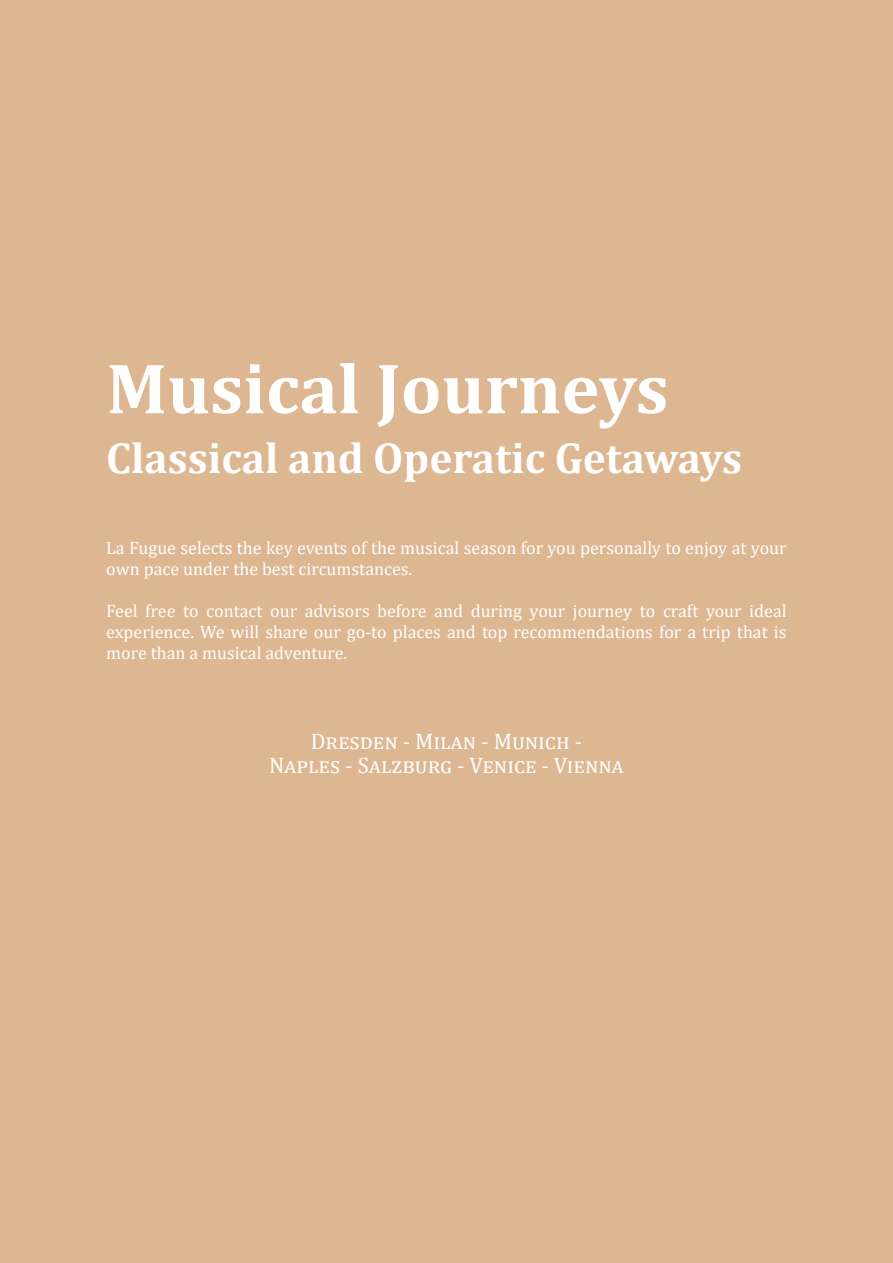
<style>
.page{position:relative;width:893px;height:1263px;background:#ddb791}
.page>*{position:absolute;margin:0;border:0;box-sizing:border-box;transform-origin:0 0}
.t1{font:700 72px "Cambria";color:#fff}
.t2{font:700 43.5px "Cambria";color:#fff}
.t3{font:22.5px/24px "Cambria";color:#fff;text-align:center}
.t4{font:18px/21px "Cambria";color:#fff}
</style>
<div class="page">
<h1 class="t1" style="left:106px;top:338px;width:564px">Musical Journeys</h1>
<h2 class="t2" style="left:106px;top:428px;width:637px">Classical and Operatic Getaways</h2>
<p class="t4" style="left:106px;top:537px;width:682px">La Fugue selects the key events of the musical season for you personally to enjoy at your own pace under the best circumstances.</p>
<p class="t4" style="left:106px;top:600px;width:682px;text-align:justify">Feel free to contact our advisors before and during your journey to craft your ideal experience. We will share our go-to places and top recommendations for a trip that is more than a musical adventure.</p>
<p class="t3" style="left:269px;top:730px;width:355px">Dresden - Milan - Munich -<br>Naples - Salzburg - Venice - Vienna</p>
</div>
